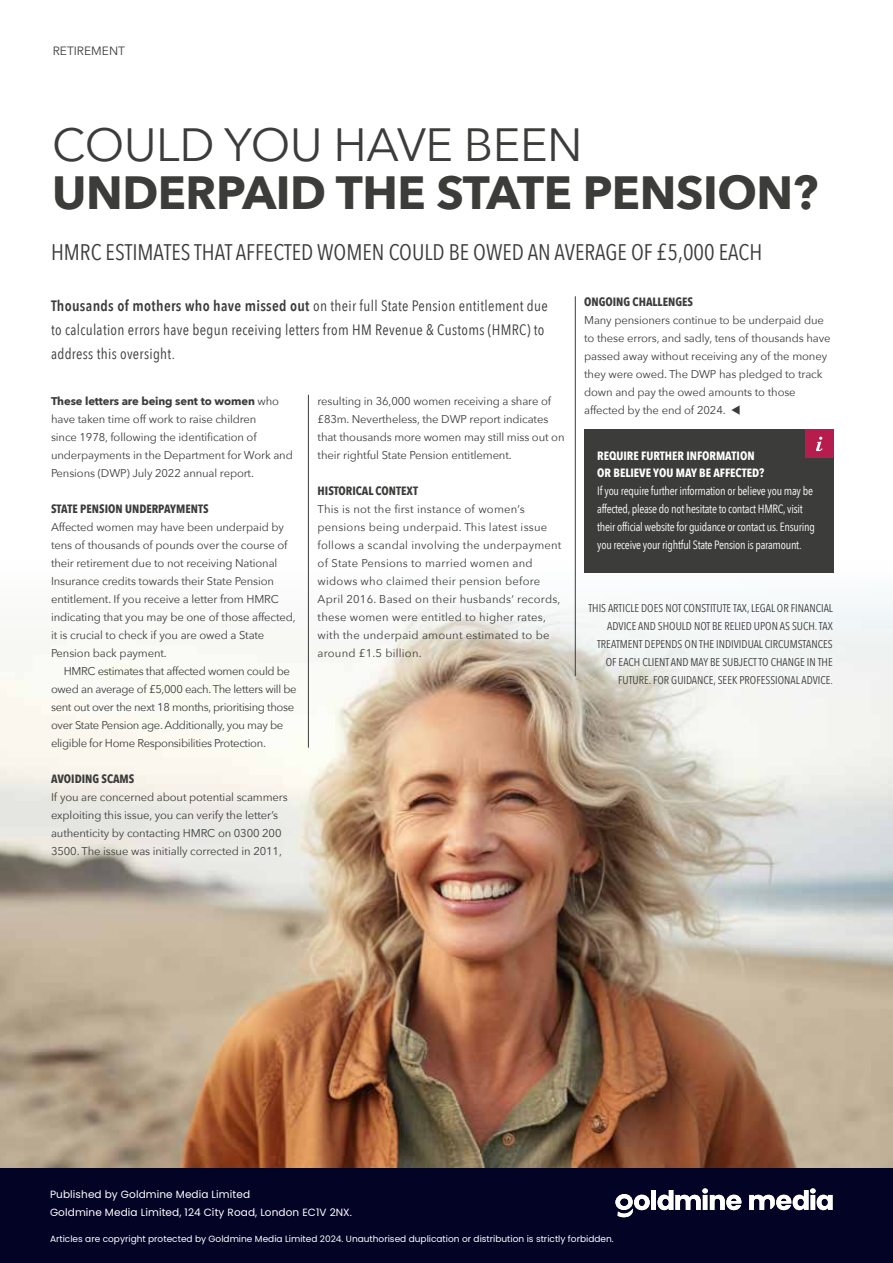
<style>
.page{position:relative;width:893px;height:1263px;background:#fff}
.page>*{position:absolute;margin:0;border:0;box-sizing:border-box;transform-origin:0 0}
.t1{font:700 46.5px "Avenir Next";letter-spacing:-.01em;color:#3c3c3b}
.t2{font:46.5px "Avenir Next";letter-spacing:-.01em;color:#3c3c3b}
.t3{font:22.5px "Avenir Next Condensed";color:#3c3c3b}
.t4{font:15px/24px "Avenir Next Condensed";letter-spacing:.02em;color:#3c3c3b}
.t5{font:12px/18px "Avenir Next Condensed";letter-spacing:-.02em;color:#fff}
.t6{font:700 12px "Avenir Next Condensed";color:#3c3c3b}
.t7{font:700 12px/16.5px "Avenir Next Condensed";color:#fff}
.t8{font:12px "Avenir Next";color:#3c3c3b}
.t9{font:11.25px/18px "Avenir Next";letter-spacing:-.01em;color:#3c3c3b}
.t10{font:11.25px/18px "Avenir Next";letter-spacing:.02em;color:#3c3c3b}
.t11{font:11.25px/18px "Avenir Next Condensed";color:#3c3c3b;text-align:right}
.t12{font:11.25px/18px "Avenir Next";letter-spacing:-.03em;color:#3c3c3b}
.t13{font:10.5px/18px "Poppins";letter-spacing:.01em;color:#fff}
.t14{font:9px "Poppins";color:#fff}
.s1{font-weight:600}
.s2{font-weight:700}
</style>
<div class="page">
<img style="left:0;top:560px;width:893px;height:608px">
<div style="left:584px;top:430px;width:249px;height:143px;background:#3c3c3b"></div>
<div style="left:805px;top:430px;width:28px;height:28px;background:#b61d4c"></div>
<svg style="left:816px;top:437px;width:7px;height:14px"></svg>
<hr style="left:575px;top:296px;width:1px;height:380px;background:#3c3c3b">
<hr style="left:308px;top:395px;width:1px;height:353px;background:#3c3c3b">
<div style="left:0;top:1168px;width:893px;height:95px;background:#030326"></div>
<div style="left:651px;top:1190px;width:5px;height:20px;background:#fff"></div>
<svg style="left:658px;top:1188px;width:83px;height:22px"></svg>
<svg style="left:749px;top:1188px;width:83px;height:22px"></svg>
<svg style="left:615px;top:1194px;width:35px;height:23px"></svg>
<p class="t8" style="left:53px;top:40px;width:74px">RETIREMENT</p>
<h1 class="t2" style="left:52px;top:106px;width:532px">COULD YOU HAVE BEEN</h1>
<h1 class="t1" style="left:52px;top:153px;width:767px">UNDERPAID THE STATE PENSION?</h1>
<h2 class="t3" style="left:51px;top:233px;width:713px">HMRC ESTIMATES THAT AFFECTED WOMEN COULD BE OWED AN AVERAGE OF £5,000 EACH</h2>
<h3 class="t4" style="left:51px;top:293px;width:498px"><span class="s1">Thousands of mothers who have missed out</span> on their full State Pension entitlement due to calculation errors have begun receiving letters from HM Revenue &amp; Customs (HMRC) to address this oversight.</h3>
<p class="t9" style="left:51px;top:392px;width:243px"><span class="s2">These letters are being sent to women</span> who have taken time off work to raise children<br>since 1978, following the identification of underpayments in the Department for Work and Pensions (DWP) July 2022 annual report.</p>
<p class="t6" style="left:51px;top:501px;width:159px">STATE PENSION UNDERPAYMENTS</p>
<p class="t9" style="left:51px;top:518px;width:246px">Affected women may have been underpaid by tens of thousands of pounds over the course of their retirement due to not receiving National Insurance credits towards their State Pension entitlement. If you receive a letter from HMRC indicating that you may be one of those affected, it is crucial to check if you are owed a State Pension back payment.</p>
<p class="t12" style="left:51px;top:662px;width:247px;text-indent:13px">HMRC estimates that affected women could be owed an average of £5,000 each. The letters will be sent out over the next 18 months, prioritising those over State Pension age. Additionally, you may be eligible for Home Responsibilities Protection.</p>
<p class="t6" style="left:51px;top:771px;width:85px">AVOIDING SCAMS</p>
<p class="t9" style="left:51px;top:788px;width:238px">If you are concerned about potential scammers exploiting this issue, you can verify the letter’s authenticity by contacting HMRC on 0300 200<br>3500. The issue was initially corrected in 2011,</p>
<p class="t6" style="left:584px;top:294px;width:110px">ONGOING CHALLENGES</p>
<p class="t9" style="left:584px;top:311px;width:248px">Many pensioners continue to be underpaid due to these errors, and sadly, tens of thousands have passed away without receiving any of the money they were owed. The DWP has pledged to track down and pay the owed amounts to those affected by the end of 2024. ▼</p>
<p class="t9" style="left:318px;top:392px;width:249px">resulting in 36,000 women receiving a share of £83m. Nevertheless, the DWP report indicates that thousands more women may still miss out on their rightful State Pension entitlement.</p>
<p class="t6" style="left:318px;top:483px;width:102px">HISTORICAL CONTEXT</p>
<p class="t10" style="left:318px;top:500px;width:245px">This is not the first instance of women’s pensions being underpaid. This latest issue follows a scandal involving the underpayment of State Pensions to married women and widows who claimed their pension before April 2016. Based on their husbands‘ records, these women were entitled to higher rates, with the underpaid amount estimated to be around £1.5 billion.</p>
<p class="t7" style="left:597px;top:448px;width:169px">REQUIRE FURTHER INFORMATION<br>OR BELIEVE YOU MAY BE AFFECTED?</p>
<p class="t5" style="left:597px;top:481px;width:219px">If you require further information or believe you may be affected, please do not hesitate to contact HMRC, visit their official website for guidance or contact us. Ensuring you receive your rightful State Pension is paramount.</p>
<p class="t11" style="left:588px;top:599px;width:246px">THIS ARTICLE DOES NOT CONSTITUTE TAX, LEGAL OR FINANCIAL ADVICE AND SHOULD NOT BE RELIED UPON AS SUCH. TAX TREATMENT DEPENDS ON THE INDIVIDUAL CIRCUMSTANCES OF EACH CLIENT AND MAY BE SUBJECT TO CHANGE IN THE FUTURE. FOR GUIDANCE, SEEK PROFESSIONAL ADVICE.</p>
<p class="t13" style="left:50px;top:1186px;width:304px">Published by Goldmine Media Limited<br>Goldmine Media Limited, 124 City Road, London EC1V 2NX.</p>
<p class="t14" style="left:50px;top:1233px;width:565px">Articles are copyright protected by Goldmine Media Limited 2024. Unauthorised duplication or distribution is strictly forbidden.</p>
</div>
